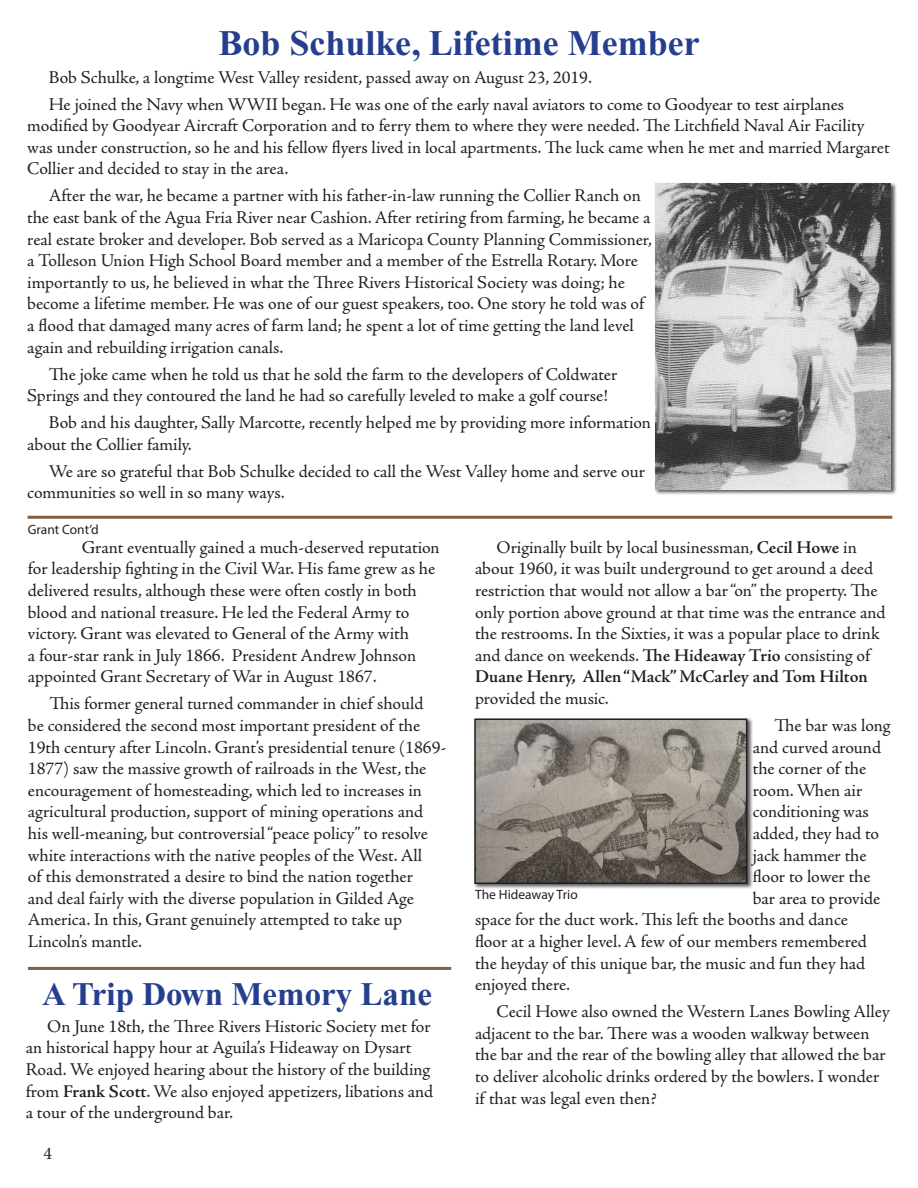
<style>
.page{position:relative;width:918px;height:1188px;background:#fff}
.page>*{position:absolute;margin:0;border:0;box-sizing:border-box;transform-origin:0 0}
.Headline{font:700 36px "Times New Roman";color:#253f8e}
.Headline-2{font:700 33px "Times New Roman";color:#253f8e}
.Article_Paragraphs{font:18px/21.6px "Adobe Jenson Pro";letter-spacing:-.005em;color:#231f20}
.t1{font:18px "Minion Pro";color:#231f20}
.t2{font:13.5px "Myriad Pro";color:#231f20}
.s1{font-weight:600}
</style>
<div class="page">
<div style="left:654px;top:182px;width:243px;height:313px;background:#231f20;opacity:.75"></div>
<img style="left:655px;top:183px;width:236px;height:307px">
<hr style="left:28px;top:516px;width:864px;height:3px;background:#8a5d3b">
<hr style="left:28px;top:967px;width:423px;height:3px;background:#8a5d3b">
<div style="left:473px;top:717px;width:280px;height:173px;background:#231f20;opacity:.75"></div>
<img style="left:477px;top:722px;width:267px;height:159px">
<div style="left:474px;top:719px;width:273px;height:165px;border:2px solid #231f20"></div>
<p class="Headline" style="left:219px;top:23px;width:483px">Bob Schulke, Lifetime Member</p>
<p class="Article_Paragraphs" style="left:49px;top:67px;width:545px">Bob Schulke, a longtime West Valley resident, passed away on August 23, 2019.</p>
<p class="Article_Paragraphs" style="left:27px;top:94px;width:864px;text-indent:22px">He joined the Navy when WWII began. He was one of the early naval aviators to come to Goodyear to test airplanes modified by Goodyear Aircraft Corporation and to ferry them to where they were needed. The Litchfield Naval Air Facility was under construction, so he and his fellow flyers lived in local apartments. The luck came when he met and married Margaret Collier and decided to stay in the area.</p>
<p class="Article_Paragraphs" style="left:27px;top:185px;width:626px;text-indent:22px">After the war, he became a partner with his father-in-law running the Collier Ranch on the east bank of the Agua Fria River near Cashion. After retiring from farming, he became a real estate broker and developer. Bob served as a Maricopa County Planning Commissioner, a Tolleson Union High School Board member and a member of the Estrella Rotary. More importantly to us, he believed in what the Three Rivers Historical Society was doing; he become a lifetime member. He was one of our guest speakers, too. One story he told was of a flood that damaged many acres of farm land; he spent a lot of time getting the land level again and rebuilding irrigation canals.</p>
<p class="Article_Paragraphs" style="left:27px;top:364px;width:592px;text-indent:22px">The joke came when he told us that he sold the farm to the developers of Coldwater<br>Springs and they contoured the land he had so carefully leveled to make a golf course!</p>
<p class="Article_Paragraphs" style="left:27px;top:412px;width:625px;text-indent:22px">Bob and his daughter, Sally Marcotte, recently helped me by providing more information about the Collier family.</p>
<p class="Article_Paragraphs" style="left:27px;top:461px;width:619px;text-indent:22px">We are so grateful that Bob Schulke decided to call the West Valley home and serve our communities so well in so many ways.</p>
<p class="t2" style="left:28px;top:522px;width:72px">Grant Cont’d</p>
<p class="Article_Paragraphs" style="left:28px;top:537px;width:413px;text-indent:54px">Grant eventually gained a much-deserved reputation for leadership fighting in the Civil War. His fame grew as he delivered results, although these were often costly in both blood and national treasure. He led the Federal Army to victory. Grant was elevated to General of the Army with<br>a four-star rank in July 1866. President Andrew Johnson appointed Grant Secretary of War in August 1867.</p>
<p class="Article_Paragraphs" style="left:28px;top:693px;width:420px;text-indent:22px">This former general turned commander in chief should<br>be considered the second most important president of the 19th century after Lincoln. Grant’s presidential tenure (1869- 1877) saw the massive growth of railroads in the West, the encouragement of homesteading, which led to increases in agricultural production, support of mining operations and his well-meaning, but controversial “peace policy” to resolve white interactions with the native peoples of the West. All<br>of this demonstrated a desire to bind the nation together<br>and deal fairly with the diverse population in Gilded Age America. In this, Grant genuinely attempted to take up Lincoln’s mantle.</p>
<p class="Headline-2" style="left:42px;top:975px;width:391px">A Trip Down Memory Lane</p>
<p class="Article_Paragraphs" style="left:26px;top:1016px;width:409px;text-indent:22px">On June 18th, the Three Rivers Historic Society met for an historical happy hour at Aguila’s Hideaway on Dysart Road. We enjoyed hearing about the history of the building from <span class="s1">Frank Scott</span>. We also enjoyed appetizers, libations and a tour of the underground bar.</p>
<p class="t1" style="left:43px;top:1141px;width:10px">4</p>
<p class="Article_Paragraphs" style="left:475px;top:537px;width:412px;text-indent:22px">Originally built by local businessman, <span class="s1">Cecil Howe</span> in about 1960, it was built underground to get around a deed restriction that would not allow a bar “on” the property. The only portion above ground at that time was the entrance and the restrooms. In the Sixties, it was a popular place to drink and dance on weekends. <span class="s1">The Hideaway Trio</span> consisting of <span class="s1">Duane Henry, Allen “Mack” McCarley and Tom Hilton </span>provided the music.</p>
<p class="Article_Paragraphs" style="left:774px;top:715px;width:118px">The bar was long</p>
<p class="Article_Paragraphs" style="left:753px;top:737px;width:130px">and curved around</p>
<p class="Article_Paragraphs" style="left:753px;top:758px;width:115px">the corner of the</p>
<p class="Article_Paragraphs" style="left:753px;top:780px;width:111px">room. When air</p>
<p class="Article_Paragraphs" style="left:753px;top:801px;width:118px">conditioning was</p>
<p class="Article_Paragraphs" style="left:753px;top:823px;width:128px">added, they had to</p>
<p class="Article_Paragraphs" style="left:753px;top:845px;width:115px">jack hammer the</p>
<p class="Article_Paragraphs" style="left:753px;top:866px;width:119px">floor to lower the</p>
<p class="Article_Paragraphs" style="left:753px;top:888px;width:129px">bar area to provide</p>
<p class="Article_Paragraphs" style="left:475px;top:909px;width:374px">space for the duct work. This left the booths and dance</p>
<p class="Article_Paragraphs" style="left:475px;top:931px;width:394px">floor at a higher level. A few of our members remembered</p>
<p class="Article_Paragraphs" style="left:475px;top:953px;width:392px">the heyday of this unique bar, the music and fun they had</p>
<p class="Article_Paragraphs" style="left:475px;top:974px;width:96px">enjoyed there.</p>
<p class="Article_Paragraphs" style="left:475px;top:1001px;width:416px;text-indent:22px">Cecil Howe also owned the Western Lanes Bowling Alley adjacent to the bar. There was a wooden walkway between the bar and the rear of the bowling alley that allowed the bar to deliver alcoholic drinks ordered by the bowlers. I wonder if that was legal even then?</p>
<p class="t2" style="left:475px;top:886px;width:104px">The Hideaway Trio</p>
</div>
